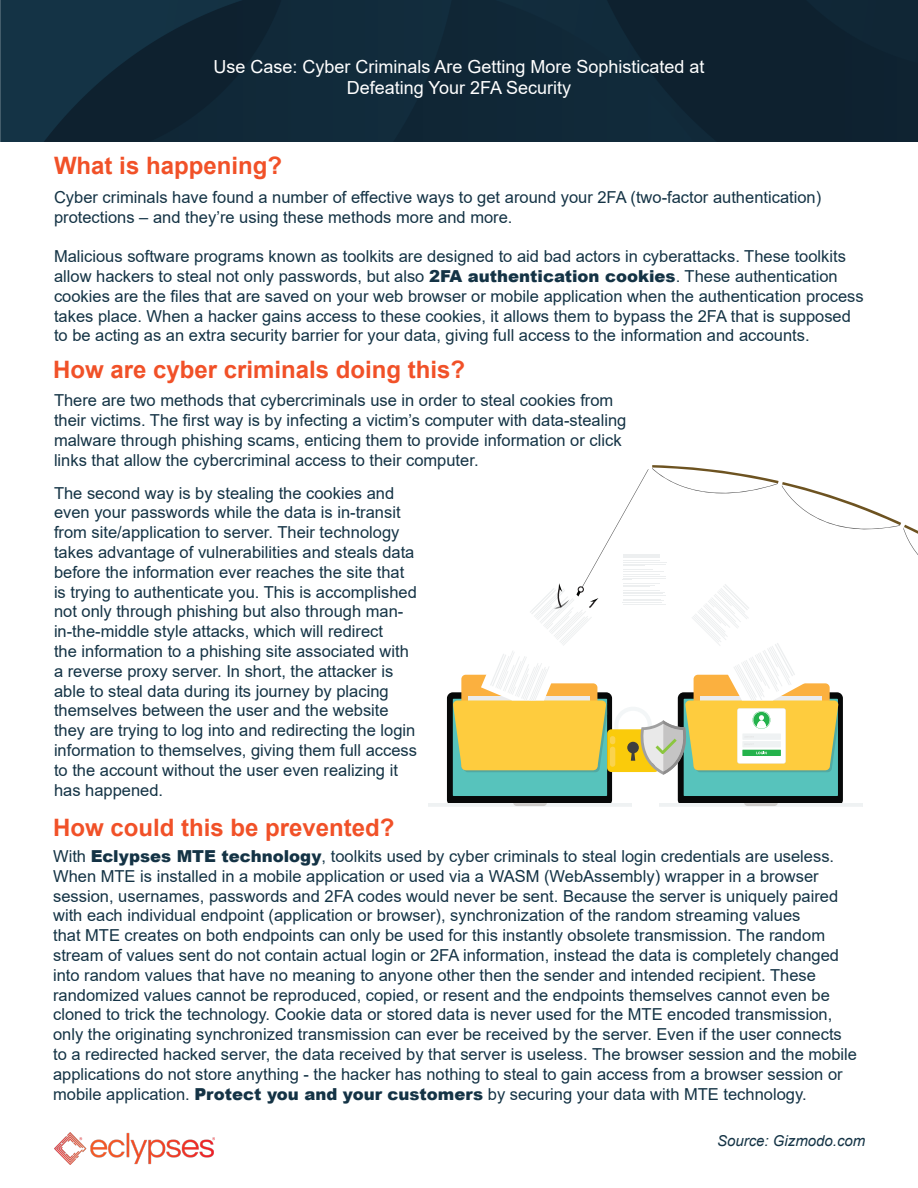
<style>
.page{position:relative;width:918px;height:1188px;background:#fff}
.page>*{position:absolute;margin:0;border:0;box-sizing:border-box;transform-origin:0 0}
.t1{font:700 24px "Arial";color:#f15128}
.t2{font:18px/21.6px "Arial";color:#fff;text-align:center}
.t3{font:16.5px/19.8px "Arial";color:#143345}
.t4{font:italic 15px "Arial";color:#143345}
.s1{font-weight:900}
</style>
<div class="page">
<img style="left:0;top:0;width:918px;height:141px">
<img style="left:54px;top:1132px;width:161px;height:33px">
<div style="left:447px;top:692px;width:165px;height:114px;background:#070808;border-radius:6px"></div>
<div style="left:453px;top:699px;width:154px;height:97px;background:#57c3bc"></div>
<svg style="left:428px;top:803px;width:204px;height:4px"></svg>
<div style="left:678px;top:692px;width:165px;height:114px;background:#070808;border-radius:6px"></div>
<div style="left:684px;top:699px;width:154px;height:97px;background:#57c3bc"></div>
<svg style="left:659px;top:803px;width:204px;height:4px"></svg>
<svg style="left:840px;top:498px;width:78px;height:57px"></svg>
<svg style="left:899px;top:521px;width:7px;height:8px"></svg>
<svg style="left:453px;top:465px;width:387px;height:310px"></svg>
<p class="t2" style="left:213px;top:55px;width:493px">Use Case: Cyber Criminals Are Getting More Sophisticated at<br>Defeating Your 2FA Security</p>
<p class="t1" style="left:54px;top:149px;width:230px">What is happening?</p>
<p class="t3" style="left:54px;top:187px;width:769px">Cyber criminals have found a number of effective ways to get around your 2FA (two-factor authentication) protections – and they’re using these methods more and more.</p>
<p class="t3" style="left:54px;top:246px;width:811px">Malicious software programs known as toolkits are designed to aid bad actors in cyberattacks. These toolkits allow hackers to steal not only passwords, but also <span class="s1">2FA authentication cookies</span>. These authentication cookies are the files that are saved on your web browser or mobile application when the authentication process takes place. When a hacker gains access to these cookies, it allows them to bypass the 2FA that is supposed to be acting as an extra security barrier for your data, giving full access to the information and accounts.</p>
<p class="t1" style="left:53px;top:352px;width:414px">How are cyber criminals doing this?</p>
<p class="t3" style="left:54px;top:390px;width:574px">There are two methods that cybercriminals use in order to steal cookies from their victims. The first way is by infecting a victim’s computer with data-stealing malware through phishing scams, enticing them to provide information or click links that allow the cybercriminal access to their computer.</p>
<p class="t3" style="left:54px;top:483px;width:365px">The second way is by stealing the cookies and even your passwords while the data is in-transit from site/application to server. Their technology takes advantage of vulnerabilities and steals data before the information ever reaches the site that is trying to authenticate you. This is accomplished not only through phishing but also through man&shy;in-the-middle style attacks, which will redirect<br>the information to a phishing site associated with a reverse proxy server. In short, the attacker is able to steal data during its journey by placing themselves between the user and the website they are trying to log into and redirecting the login information to themselves, giving them full access to the account without the user even realizing it has happened.</p>
<p class="t1" style="left:53px;top:811px;width:343px">How could this be prevented?</p>
<p class="t3" style="left:53px;top:846px;width:783px">With <span class="s1">Eclypses MTE technology</span>, toolkits used by cyber criminals to steal login credentials are useless.</p>
<p class="t3" style="left:53px;top:866px;width:806px">When MTE is installed in a mobile application or used via a WASM (WebAssembly) wrapper in a browser session, usernames, passwords and 2FA codes would never be sent. Because the server is uniquely paired with each individual endpoint (application or browser), synchronization of the random streaming values<br>that MTE creates on both endpoints can only be used for this instantly obsolete transmission. The random stream of values sent do not contain actual login or 2FA information, instead the data is completely changed into random values that have no meaning to anyone other then the sender and intended recipient. These randomized values cannot be reproduced, copied, or resent and the endpoints themselves cannot even be cloned to trick the technology. Cookie data or stored data is never used for the MTE encoded transmission, only the originating synchronized transmission can ever be received by the server. Even if the user connects to a redirected hacked server, the data received by that server is useless. The browser session and the mobile applications do not store anything - the hacker has nothing to steal to gain access from a browser session or mobile application. <span class="s1">Protect you and your customers</span> by securing your data with MTE technology.</p>
<p class="t4" style="left:717px;top:1131px;width:150px">Source: Gizmodo.com</p>
</div>
